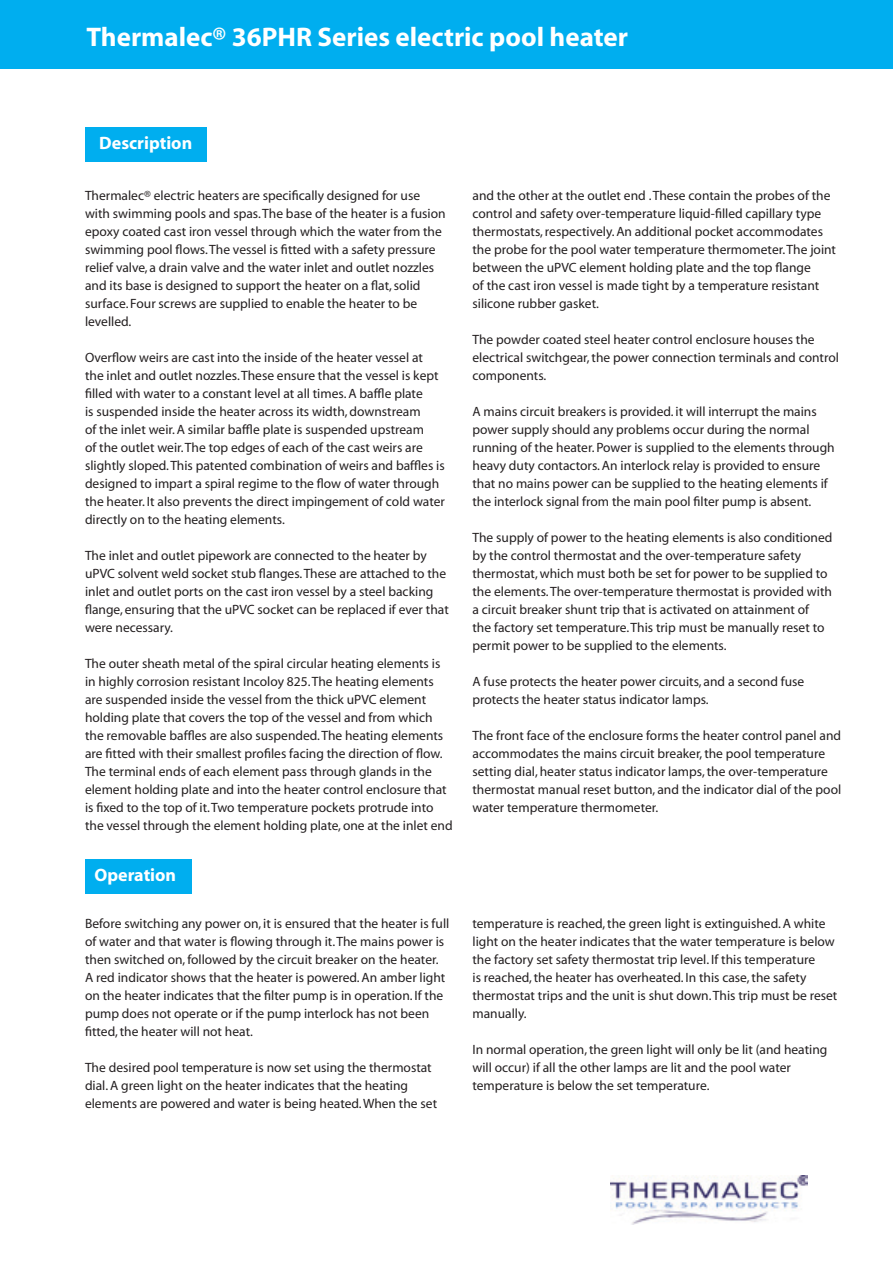
<style>
.page{position:relative;width:893px;height:1263px;background:#fff}
.page>*{position:absolute;margin:0;border:0;box-sizing:border-box;transform-origin:0 0}
.t1{font:700 27px "Myriad";color:#fff}
.t2{font:700 18px "Myriad";color:#fff}
.t3{font:13.5px/18px "Myriad";color:#231f20}
</style>
<div class="page">
<div style="left:0;top:0;width:893px;height:68px;background:#00aeef"></div>
<div style="left:85px;top:128px;width:122px;height:34px;background:#00aeef"></div>
<div style="left:85px;top:859px;width:106px;height:34px;background:#00aeef"></div>
<img style="left:611px;top:1175px;width:197px;height:49px">
<h1 class="t1" style="left:86px;top:23px;width:543px">Thermalec® 36PHR Series electric pool heater</h1>
<h2 class="t2" style="left:99px;top:134px;width:95px">Description</h2>
<p class="t3" style="left:85px;top:187px;width:362px">Thermalec® electric heaters are specifically designed for use with swimming pools and spas. The base of the heater is a fusion epoxy coated cast iron vessel through which the water from the swimming pool flows. The vessel is fitted with a safety pressure relief valve, a drain valve and the water inlet and outlet nozzles and its base is designed to support the heater on a flat, solid surface. Four screws are supplied to enable the heater to be levelled.</p>
<p class="t3" style="left:85px;top:349px;width:361px">Overflow weirs are cast into the inside of the heater vessel at the inlet and outlet nozzles. These ensure that the vessel is kept filled with water to a constant level at all times. A baffle plate<br>is suspended inside the heater across its width, downstream<br>of the inlet weir. A similar baffle plate is suspended upstream<br>of the outlet weir. The top edges of each of the cast weirs are slightly sloped. This patented combination of weirs and baffles is designed to impart a spiral regime to the flow of water through the heater. It also prevents the direct impingement of cold water directly on to the heating elements.</p>
<p class="t3" style="left:85px;top:547px;width:365px">The inlet and outlet pipework are connected to the heater by uPVC solvent weld socket stub flanges. These are attached to the inlet and outlet ports on the cast iron vessel by a steel backing flange, ensuring that the uPVC socket can be replaced if ever that were necessary.</p>
<p class="t3" style="left:85px;top:655px;width:369px">The outer sheath metal of the spiral circular heating elements is in highly corrosion resistant Incoloy 825. The heating elements are suspended inside the vessel from the thick uPVC element holding plate that covers the top of the vessel and from which the removable baffles are also suspended. The heating elements are fitted with their smallest profiles facing the direction of flow.<br>The terminal ends of each element pass through glands in the element holding plate and into the heater control enclosure that is fixed to the top of it. Two temperature pockets protrude into the vessel through the element holding plate, one at the inlet end</p>
<h2 class="t2" style="left:94px;top:865px;width:83px">Operation</h2>
<p class="t3" style="left:85px;top:915px;width:366px">Before switching any power on, it is ensured that the heater is full of water and that water is flowing through it. The mains power is then switched on, followed by the circuit breaker on the heater.<br>A red indicator shows that the heater is powered. An amber light on the heater indicates that the filter pump is in operation. If the pump does not operate or if the pump interlock has not been fitted, the heater will not heat.</p>
<p class="t3" style="left:85px;top:1059px;width:354px">The desired pool temperature is now set using the thermostat dial. A green light on the heater indicates that the heating elements are powered and water is being heated. When the set</p>
<p class="t3" style="left:472px;top:187px;width:365px">and the other at the outlet end . These contain the probes of the control and safety over-temperature liquid-filled capillary type thermostats, respectively. An additional pocket accommodates the probe for the pool water temperature thermometer. The joint between the uPVC element holding plate and the top flange<br>of the cast iron vessel is made tight by a temperature resistant silicone rubber gasket.</p>
<p class="t3" style="left:472px;top:331px;width:368px">The powder coated steel heater control enclosure houses the electrical switchgear, the power connection terminals and control components.</p>
<p class="t3" style="left:472px;top:403px;width:364px">A mains circuit breakers is provided. it will interrupt the mains power supply should any problems occur during the normal running of the heater. Power is supplied to the elements through heavy duty contactors. An interlock relay is provided to ensure that no mains power can be supplied to the heating elements if the interlock signal from the main pool filter pump is absent.</p>
<p class="t3" style="left:472px;top:529px;width:361px">The supply of power to the heating elements is also conditioned by the control thermostat and the over-temperature safety thermostat, which must both be set for power to be supplied to the elements. The over-temperature thermostat is provided with a circuit breaker shunt trip that is activated on attainment of<br>the factory set temperature. This trip must be manually reset to permit power to be supplied to the elements.</p>
<p class="t3" style="left:472px;top:673px;width:333px">A fuse protects the heater power circuits, and a second fuse protects the heater status indicator lamps.</p>
<p class="t3" style="left:472px;top:727px;width:370px">The front face of the enclosure forms the heater control panel and accommodates the mains circuit breaker, the pool temperature setting dial, heater status indicator lamps, the over-temperature thermostat manual reset button, and the indicator dial of the pool water temperature thermometer.</p>
<p class="t3" style="left:472px;top:915px;width:366px">temperature is reached, the green light is extinguished. A white light on the heater indicates that the water temperature is below the factory set safety thermostat trip level. If this temperature<br>is reached, the heater has overheated. In this case, the safety thermostat trips and the unit is shut down. This trip must be reset manually.</p>
<p class="t3" style="left:472px;top:1041px;width:356px">In normal operation, the green light will only be lit (and heating will occur) if all the other lamps are lit and the pool water temperature is below the set temperature.</p>
</div>
